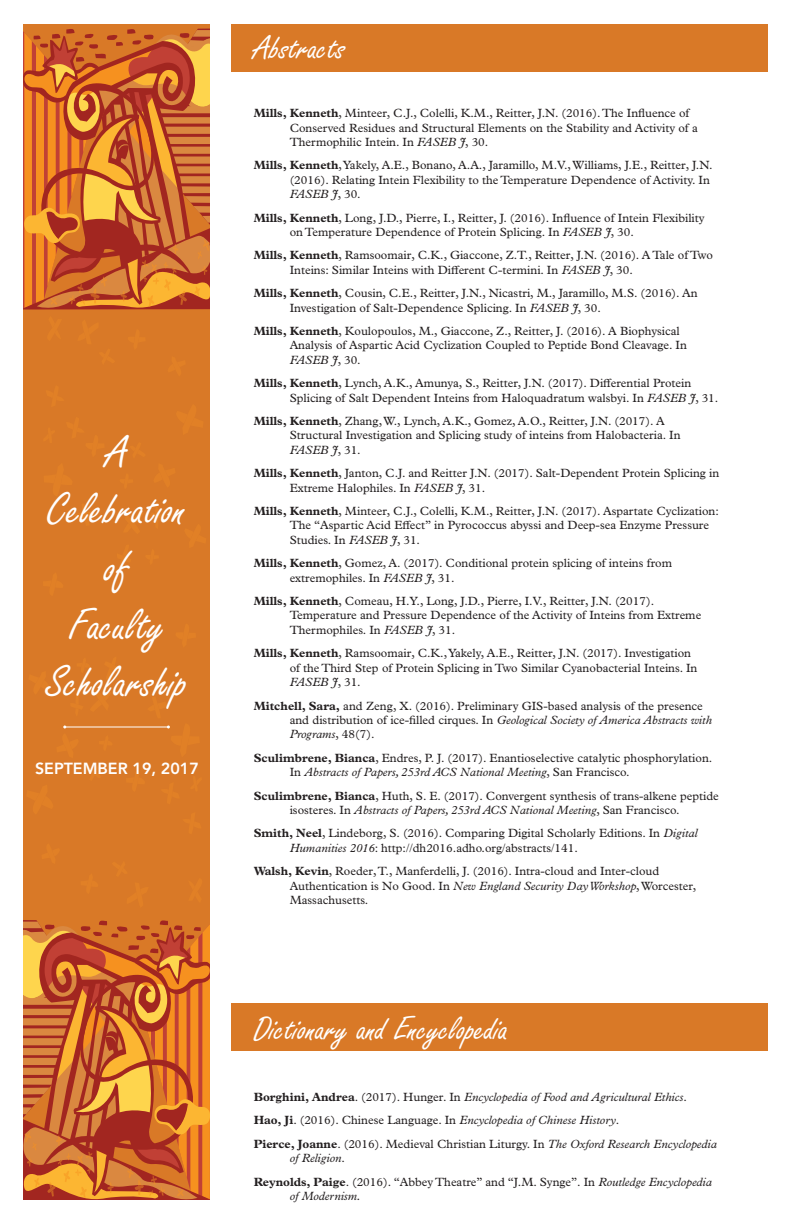
<style>
.page{position:relative;width:792px;height:1224px;background:#fff}
.page>*{position:absolute;margin:0;border:0;box-sizing:border-box;transform-origin:0 0}
.t1{font:48px/57.6px "Freestyle Script";color:#fff;text-align:center}
.t2{font:36px "Freestyle Script";color:#fff}
.t3{font:800 16px "Avenir LT Pro";color:#fff}
.t4{font:12px/14.4px "Plantin MT Pro";color:#231f20}
.t5{font:italic 12px/23.4px "Plantin MT Pro";color:#231f20}
.s1{font-weight:700}
.s2{font-style:italic}
.s3{font-weight:700;font-style:normal}
.s4{font-style:normal}
</style>
<div class="page">
<div style="left:24px;top:24px;width:186px;height:1176px;background:#d97927"></div>
<svg style="left:24px;top:28px;width:186px;height:282px"></svg>
<svg style="left:24px;top:920px;width:186px;height:280px"></svg>
<hr style="left:65px;top:727px;width:103px;height:1px;background:#fff">
<svg style="left:63px;top:726px;width:16px;height:3px"></svg>
<svg style="left:147px;top:725px;width:23px;height:4px"></svg>
<div style="left:231px;top:24px;width:537px;height:48px;background:#d97927"></div>
<div style="left:231px;top:1003px;width:537px;height:48px;background:#d97927"></div>
<h1 class="t1" style="left:46px;top:425px;width:143px">A<br>Celebration of<br>Faculty<br>Scholarship</h1>
<h3 class="t3" style="left:35px;top:759px;width:165px">SEPTEMBER 19, 2017</h3>
<p class="t2" style="left:254px;top:29px;width:94px">Abstracts</p>
<p class="t4" style="left:290px;top:106px;width:410px;text-indent:-36px"><span class="s1">Mills, Kenneth</span>, Minteer, C.J., Colelli, K.M., Reitter, J.N. (2016). The Influence of<br>Conserved Residues and Structural Elements on the Stability and Activity of a<br>Thermophilic Intein. In <span class="s2">FASEB J</span>, 30.</p>
<p class="t4" style="left:290px;top:158px;width:425px;text-indent:-36px"><span class="s1">Mills, Kenneth</span>, Yakely, A.E., Bonano, A.A., Jaramillo, M.V., Williams, J.E., Reitter, J.N. (2016). Relating Intein Flexibility to the Temperature Dependence of Activity. In<br><span class="s2">FASEB J</span>, 30.</p>
<p class="t4" style="left:290px;top:211px;width:416px;text-indent:-36px"><span class="s1">Mills, Kenneth</span>, Long, J.D., Pierre, I., Reitter, J. (2016). Influence of Intein Flexibility on Temperature Dependence of Protein Splicing. In <span class="s2">FASEB J</span>, 30.</p>
<p class="t4" style="left:290px;top:248px;width:425px;text-indent:-36px"><span class="s1">Mills, Kenneth</span>, Ramsoomair, C.K., Giaccone, Z.T., Reitter, J.N. (2016). A Tale of Two<br>Inteins: Similar Inteins with Different C-termini. In <span class="s2">FASEB J</span>, 30.</p>
<p class="t4" style="left:290px;top:286px;width:409px;text-indent:-36px"><span class="s1">Mills, Kenneth</span>, Cousin, C.E., Reitter, J.N., Nicastri, M., Jaramillo, M.S. (2016). An<br>Investigation of Salt-Dependence Splicing. In <span class="s2">FASEB J</span>, 30.</p>
<p class="t4" style="left:290px;top:324px;width:399px;text-indent:-36px"><span class="s1">Mills, Kenneth</span>, Koulopoulos, M., Giaccone, Z., Reitter, J. (2016). A Biophysical<br>Analysis of Aspartic Acid Cyclization Coupled to Peptide Bond Cleavage. In<br><span class="s2">FASEB J</span>, 30.</p>
<p class="t4" style="left:290px;top:376px;width:430px;text-indent:-36px"><span class="s1">Mills, Kenneth</span>, Lynch, A.K., Amunya, S., Reitter, J.N. (2017). Differential Protein<br>Splicing of Salt Dependent Inteins from Haloquadratum walsbyi. In <span class="s2">FASEB J</span>, 31.</p>
<p class="t4" style="left:290px;top:414px;width:392px;text-indent:-36px"><span class="s1">Mills, Kenneth</span>, Zhang, W., Lynch, A.K., Gomez, A.O., Reitter, J.N. (2017). A<br>Structural Investigation and Splicing study of inteins from Halobacteria. In<br><span class="s2">FASEB J</span>, 31.</p>
<p class="t4" style="left:290px;top:466px;width:431px;text-indent:-36px"><span class="s1">Mills, Kenneth</span>, Janton, C.J. and Reitter J.N. (2017). Salt-Dependent Protein Splicing in<br>Extreme Halophiles. In <span class="s2">FASEB J</span>, 31.</p>
<p class="t4" style="left:290px;top:504px;width:431px;text-indent:-36px"><span class="s1">Mills, Kenneth</span>, Minteer, C.J., Colelli, K.M., Reitter, J.N. (2017). Aspartate Cyclization:<br>The “Aspartic Acid Effect” in Pyrococcus abyssi and Deep-sea Enzyme Pressure<br>Studies. In <span class="s2">FASEB J</span>, 31.</p>
<p class="t4" style="left:290px;top:556px;width:384px;text-indent:-36px"><span class="s1">Mills, Kenneth</span>, Gomez, A. (2017). Conditional protein splicing of inteins from extremophiles. In <span class="s2">FASEB J</span>, 31.</p>
<p class="t4" style="left:290px;top:594px;width:413px;text-indent:-36px"><span class="s1">Mills, Kenneth</span>, Comeau, H.Y., Long, J.D., Pierre, I.V., Reitter, J.N. (2017).<br>Temperature and Pressure Dependence of the Activity of Inteins from Extreme<br>Thermophiles. In <span class="s2">FASEB J</span>, 31.</p>
<p class="t4" style="left:290px;top:646px;width:409px;text-indent:-36px"><span class="s1">Mills, Kenneth</span>, Ramsoomair, C.K., Yakely, A.E., Reitter, J.N. (2017). Investigation of the Third Step of Protein Splicing in Two Similar Cyanobacterial Inteins. In<br><span class="s2">FASEB J</span>, 31.</p>
<p class="t4" style="left:290px;top:698px;width:424px;text-indent:-36px"><span class="s1">Mitchell, Sara,</span> and Zeng, X. (2016). Preliminary GIS-based analysis of the presence and distribution of ice-filled cirques. In <span class="s2">Geological Society of America Abstracts with<br>Programs</span>, 48(7).</p>
<p class="t4" style="left:290px;top:751px;width:424px;text-indent:-36px"><span class="s1">Sculimbrene, Bianca</span>, Endres, P. J. (2017). Enantioselective catalytic phosphorylation.<br>In <span class="s2">Abstracts of Papers, 253rd ACS National Meeting</span>, San Francisco.</p>
<p class="t4" style="left:254px;top:788px;width:467px;text-align:center"><span class="s1">Sculimbrene, Bianca</span>, Huth, S. E. (2017). Convergent synthesis of trans-alkene peptide isosteres. In <span class="s2">Abstracts of Papers, 253rd ACS National Meeting</span>, San Francisco.</p>
<p class="t4" style="left:290px;top:826px;width:410px;text-indent:-36px"><span class="s1">Smith, Neel</span>, Lindeborg, S. (2016). Comparing Digital Scholarly Editions. In <span class="s2">Digital<br>Humanities 2016</span>: http://dh2016.adho.org/abstracts/141.</p>
<p class="t4" style="left:290px;top:864px;width:408px;text-indent:-36px"><span class="s1">Walsh, Kevin</span>, Roeder, T., Manferdelli, J. (2016). Intra-cloud and Inter-cloud<br>Authentication is No Good. In <span class="s2">New England Security Day Workshop</span>, Worcester,<br>Massachusetts.</p>
<p class="t2" style="left:254px;top:1009px;width:256px">Dictionary and Encyclopedia</p>
<p class="t5" style="left:254px;top:1085px;width:465px"><span class="s3">Borghini, Andrea</span><span class="s4">. (2017). Hunger. In</span> Encyclopedia of Food and Agricultural Ethics<span class="s4">.<br></span><span class="s3">Hao, Ji</span><span class="s4">. (2016). Chinese Language. In</span> Encyclopedia of Chinese History<span class="s4">.<br></span><span class="s3">Pierce, Joanne</span><span class="s4">. (2016). Medieval Christian Liturgy. In</span> The Oxford Research Encyclopedia</p>
<p class="t4" style="left:254px;top:1147px;width:460px;line-height:23.4px;text-indent:36px"><span class="s2">of Religion</span>.<br><span class="s1">Reynolds, Paige</span>. (2016). “Abbey Theatre” and “J.M. Synge”. In <span class="s2">Routledge Encyclopedia</span></p>
<p class="t5" style="left:290px;top:1184px;width:73px">of Modernism.</p>
</div>
